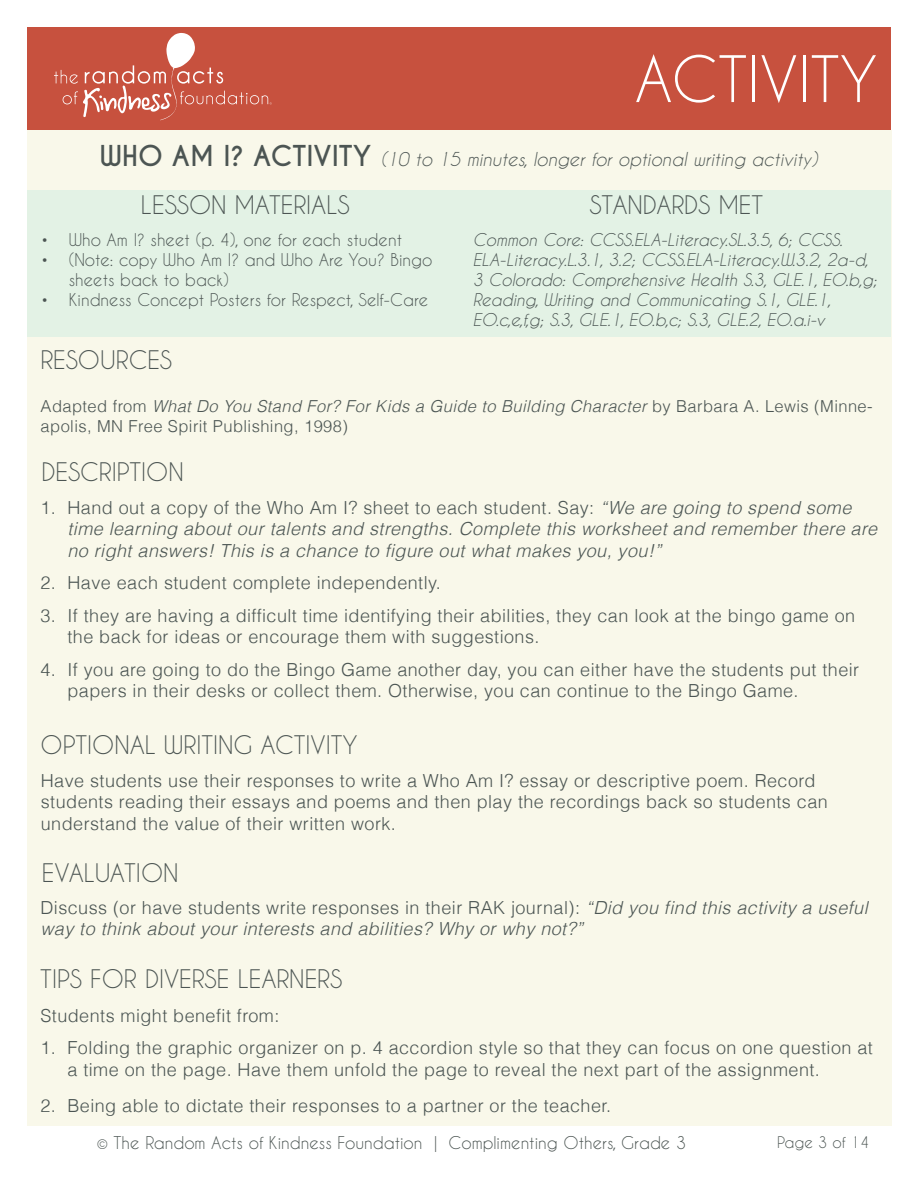
<style>
.page{position:relative;width:918px;height:1188px;background:#fff}
.page>*{position:absolute;margin:0;border:0;box-sizing:border-box;transform-origin:0 0}
.t1{font:60px "Caviar Dreams";color:#fff}
.t2{font:24px "Caviar Dreams";color:#4c5553}
.t3{font:300 18px/21.6px "Helvetica";letter-spacing:.025em;color:#4b5553}
.t4{font:italic 300 18px/21.6px "Helvetica";letter-spacing:.025em;color:#4b5553}
.t5{font:italic 18px "Caviar Dreams";color:#4c5553}
.t6{font:italic 16.5px/19.8px "Caviar Dreams";color:#4b5553}
.t7{font:16.5px/19.8px "Caviar Dreams";color:#4c5553}
.t8{font:300 16.5px/19.8px "Helvetica";letter-spacing:.025em;color:#4b5553}
.t9{font:15px "Caviar Dreams";color:#4c5553}
.s1{font-weight:700;font-style:normal;font-size:27px}
.s2{font-family:"Helvetica"}
.s3{font-style:italic}
.s4{font-style:normal}
</style>
<div class="page">
<div style="left:28px;top:27px;width:863px;height:103px;background:#c7513e"></div>
<svg style="left:54px;top:33px;width:218px;height:87px"></svg>
<div style="left:28px;top:130px;width:864px;height:995px;background:#f9f8ea"></div>
<div style="left:27px;top:190px;width:863px;height:147px;background:#e3f2e5"></div>
<h1 class="t1" style="left:635px;top:43px;width:244px">ACTIVITY</h1>
<p class="t5" style="left:100px;top:148px;width:719px"><span class="s1">WHO AM I? ACTIVITY</span> (10 to 15 minutes, longer for optional writing activity)</p>
<h2 class="t2" style="left:141px;top:191px;width:210px">LESSON MATERIALS</h2>
<p class="t7" style="left:42px;top:230px;width:362px"><span class="s2">•</span> Who Am I? sheet (p. 4), one for each student</p>
<p class="t7" style="left:69px;top:250px;width:365px;text-indent:-27px"><span class="s2">•</span> (Note: copy Who Am I? and Who Are You? Bingo sheets back to back)</p>
<p class="t7" style="left:42px;top:289px;width:388px"><span class="s2">•</span> Kindness Concept Posters for Respect, Self-Care</p>
<h2 class="t2" style="left:40px;top:346px;width:133px">RESOURCES</h2>
<h2 class="t2" style="left:589px;top:191px;width:175px">STANDARDS MET</h2>
<p class="t6" style="left:473px;top:230px;width:406px">Common Core: CCSS.ELA-Literacy.SL.3.5, 6; CCSS.<br>ELA-Literacy.L.3.1, 3.2; CCSS.ELA-Literacy.W.3.2, 2a-d, 3 Colorado: Comprehensive Health S.3, GLE.1, EO.b,g; Reading, Writing and Communicating S.1, GLE.1, EO.c,e,f,g; S.3, GLE.1, EO.b,c; S.3, GLE.2, EO.a.i-v</p>
<p class="t8" style="left:41px;top:395px;width:834px">Adapted from <span class="s3">What Do You Stand For? For Kids a Guide to Building Character</span> by Barbara A. Lewis (Minne&shy;apolis, MN Free Spirit Publishing, 1998)</p>
<h2 class="t2" style="left:41px;top:458px;width:144px">DESCRIPTION</h2>
<p class="t4" style="left:67px;top:496px;width:811px;text-indent:-27px"><span class="s4">1. Hand out a copy of the Who Am I? sheet to each student. Say:</span> “We are going to spend some time learning about our talents and strengths. Complete this worksheet and remember there are no right answers! This is a chance to figure out what makes you, you!”</p>
<p class="t3" style="left:40px;top:571px;width:402px">2. Have each student complete independently.</p>
<p class="t3" style="left:67px;top:603px;width:789px;text-indent:-27px">3. If they are having a difficult time identifying their abilities, they can look at the bingo game on the back for ideas or encourage them with suggestions.</p>
<p class="t3" style="left:67px;top:657px;width:793px;text-indent:-27px">4. If you are going to do the Bingo Game another day, you can either have the students put their papers in their desks or collect them. Otherwise, you can continue to the Bingo Game.</p>
<h2 class="t2" style="left:40px;top:730px;width:319px">OPTIONAL WRITING ACTIVITY</h2>
<p class="t3" style="left:41px;top:769px;width:788px">Have students use their responses to write a Who Am I? essay or descriptive poem. Record students reading their essays and poems and then play the recordings back so students can understand the value of their written work.</p>
<h2 class="t2" style="left:42px;top:858px;width:138px">EVALUATION</h2>
<p class="t4" style="left:40px;top:896px;width:829px"><span class="s4">Discuss (or have students write responses in their RAK journal):</span> “Did you find this activity a useful way to think about your interests and abilities? Why or why not?”</p>
<h2 class="t2" style="left:40px;top:964px;width:303px">TIPS FOR DIVERSE LEARNERS</h2>
<p class="t3" style="left:40px;top:1003px;width:240px">Students might benefit from:</p>
<p class="t3" style="left:68px;top:1036px;width:807px;text-indent:-27px">1. Folding the graphic organizer on p. 4 accordion style so that they can focus on one question at a time on the page. Have them unfold the page to reveal the next part of the assignment.</p>
<p class="t3" style="left:40px;top:1093px;width:572px">2. Being able to dictate their responses to a partner or the teacher.</p>
<p class="t7" style="left:97px;top:1133px;width:591px">© The Random Acts of Kindness Foundation | Complimenting Others, Grade 3</p>
<p class="t9" style="left:777px;top:1133px;width:94px">Page 3 of 14</p>
</div>
